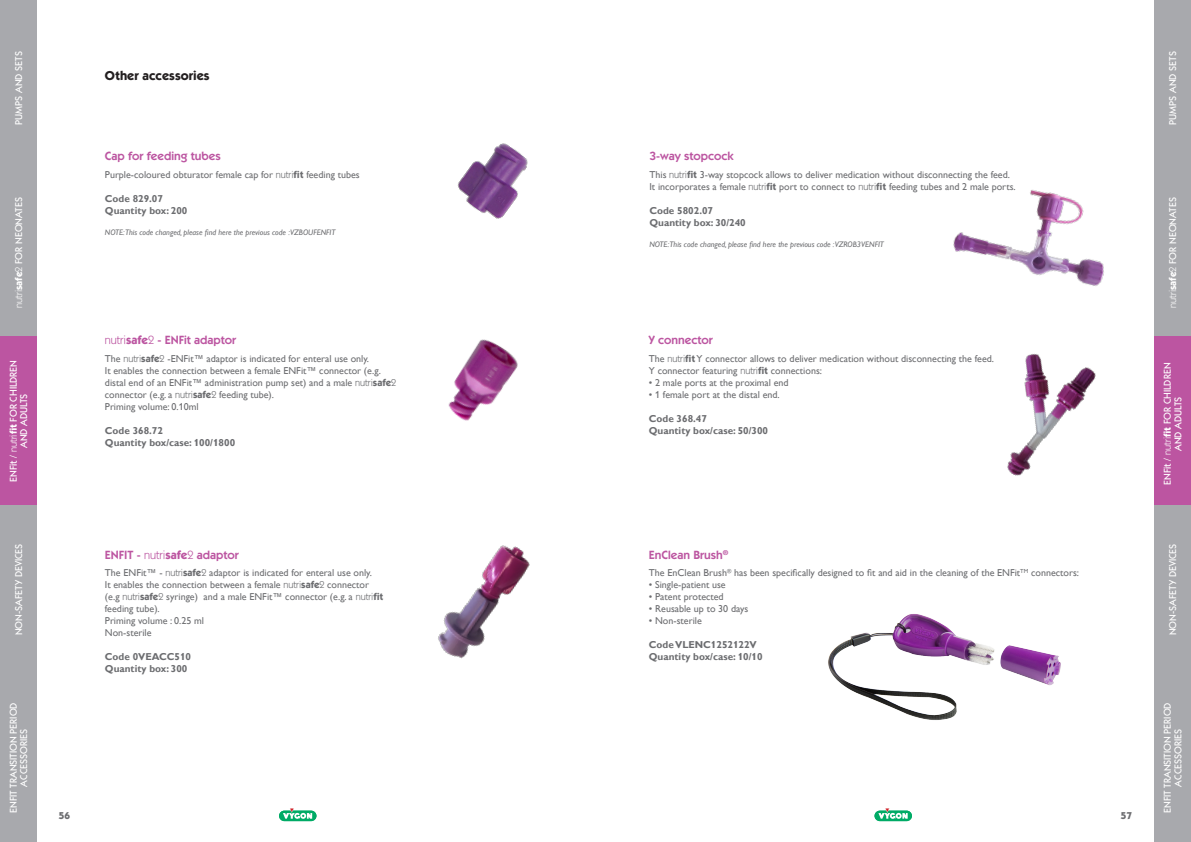
<style>
.page{position:relative;width:1191px;height:842px;background:#fff}
.page>*{position:absolute;margin:0;border:0;box-sizing:border-box;transform-origin:0 0}
.Heading_5{font:700 13px "ITC Kabel Std";color:#231f20}
.t1{font:600 12px "ITC Kabel Std";color:#bc55a1}
.t2{font:10px/12px "Gill Alt One";color:#6c6d70}
.t3{font:500 10px/10.4px "ITC Kabel Std";color:#fff;text-align:center}
.Codes_summary{font:700 10px "Gill Alt One";color:#6c6d70}
.t4{font:700 10px "ITC Kabel Std";color:#6c6d70}
.t5{font:italic 8px "Gill Alt One";color:#6c6d70}
.s1{font-weight:400}
.s2{font-weight:700}
.s3{font-family:"ITC Kabel Std"}
.s4{font-family:"ITC Kabel Std";font-weight:700}
</style>
<div class="page">
<div style="left:279px;top:811px;width:37px;height:10px;background:#00ab66;border-radius:5px"></div>
<svg style="left:283px;top:808px;width:29px;height:11px"></svg>
<div style="left:874px;top:811px;width:38px;height:10px;background:#00ab66;border-radius:5px"></div>
<svg style="left:878px;top:808px;width:29px;height:11px"></svg>
<div style="left:1154px;top:0;width:37px;height:168px;background:#a8a9ad"></div>
<div style="left:0;top:0;width:37px;height:168px;background:#a8a9ad"></div>
<div style="left:1154px;top:168px;width:37px;height:169px;background:#a8a9ad"></div>
<div style="left:0;top:168px;width:37px;height:169px;background:#a8a9ad"></div>
<div style="left:1154px;top:337px;width:37px;height:168px;background:#bc55a1"></div>
<div style="left:0;top:337px;width:37px;height:168px;background:#bc55a1"></div>
<div style="left:1154px;top:505px;width:37px;height:169px;background:#a8a9ad"></div>
<div style="left:0;top:505px;width:37px;height:169px;background:#a8a9ad"></div>
<div style="left:1154px;top:674px;width:37px;height:168px;background:#a8a9ad"></div>
<div style="left:0;top:674px;width:37px;height:168px;background:#a8a9ad"></div>
<img style="left:457px;top:143px;width:71px;height:76px">
<img style="left:448px;top:339px;width:70px;height:82px">
<img style="left:438px;top:545px;width:92px;height:114px">
<img style="left:953px;top:189px;width:151px;height:97px">
<img style="left:1007px;top:353px;width:89px;height:123px">
<img style="left:828px;top:614px;width:233px;height:106px">
<p class="t3" style="left:13px;top:125px;width:75px;rotate:-90deg">PUMPS AND SETS</p>
<p class="t3" style="left:1167px;top:125px;width:75px;rotate:-90deg">PUMPS AND SETS</p>
<p class="Heading_5" style="left:105px;top:68px;width:106px">Other accessories</p>
<p class="t3" style="left:13px;top:308px;width:112px;rotate:-90deg"><span class="s1">nutri</span><span class="s2">safe</span><span class="s1">2</span> FOR NEONATES</p>
<p class="t3" style="left:8px;top:482px;width:124px;rotate:-90deg">ENFit / <span class="s1">nutri</span><span class="s2">fit</span> FOR CHILDREN<br>AND ADULTS</p>
<p class="t1" style="left:105px;top:149px;width:118px">Cap for feeding tubes</p>
<p class="t2" style="left:105px;top:168px;width:256px">Purple-coloured obturator female cap for <span class="s3">nutri</span><span class="s4">fit</span> feeding tubes</p>
<p class="Codes_summary" style="left:105px;top:192px;width:60px">Code 829.07</p>
<p class="Codes_summary" style="left:105px;top:204px;width:84px">Quantity box: 200</p>
<p class="t5" style="left:105px;top:228px;width:232px">NOTE:This code changed, please find here the previous code :VZBOUFENFIT</p>
<p class="t1" style="left:105px;top:333px;width:133px"><span class="s1">nutri</span><span class="s2">safe</span><span class="s1">2</span> - ENFit adaptor</p>
<p class="t2" style="left:105px;top:352px;width:266px">The <span class="s3">nutri</span><span class="s4">safe</span><span class="s3">2</span> -ENFit™ adaptor is indicated for enteral use only.</p>
<p class="t2" style="left:105px;top:364px;width:293px">It enables the connection between a female ENFit™ connector (e.g. distal end of an ENFit™ administration pump set) and a male <span class="s3">nutri</span><span class="s4">safe</span><span class="s3">2 </span>connector (e.g. a <span class="s3">nutri</span><span class="s4">safe</span><span class="s3">2</span> feeding tube).</p>
<p class="t2" style="left:105px;top:400px;width:95px">Priming volume: 0.10ml</p>
<p class="Codes_summary" style="left:105px;top:424px;width:60px">Code 368.72</p>
<p class="Codes_summary" style="left:105px;top:436px;width:132px">Quantity box/case: 100/1800</p>
<p class="t1" style="left:649px;top:149px;width:85px">3-way stopcock</p>
<p class="t2" style="left:649px;top:168px;width:362px">This <span class="s3">nutri</span><span class="s4">fit</span> 3-way stopcock allows to deliver medication without disconnecting the feed.</p>
<p class="t2" style="left:649px;top:180px;width:368px">It incorporates a female <span class="s3">nutri</span><span class="s4">fit</span> port to connect to <span class="s3">nutri</span><span class="s4">fit</span> feeding tubes and 2 male ports.</p>
<p class="Codes_summary" style="left:649px;top:204px;width:65px">Code 5802.07</p>
<p class="Codes_summary" style="left:649px;top:216px;width:98px">Quantity box: 30/240</p>
<p class="t5" style="left:649px;top:240px;width:236px">NOTE:This code changed, please find here the previous code :VZROB3VENFIT</p>
<p class="t1" style="left:649px;top:333px;width:66px">Y connector</p>
<p class="t2" style="left:649px;top:352px;width:347px">The <span class="s3">nutri</span><span class="s4">fit</span> Y connector allows to deliver medication without disconnecting the feed.</p>
<p class="t2" style="left:649px;top:364px;width:175px">Y connector featuring <span class="s3">nutri</span><span class="s4">fit</span> connections:</p>
<p class="t2" style="left:649px;top:376px;width:141px">• 2 male ports at the proximal end</p>
<p class="t2" style="left:649px;top:388px;width:132px">• 1 female port at the distal end.</p>
<p class="Codes_summary" style="left:649px;top:412px;width:60px">Code 368.47</p>
<p class="Codes_summary" style="left:649px;top:424px;width:121px">Quantity box/case: 50/300</p>
<p class="t3" style="left:1167px;top:308px;width:112px;rotate:-90deg"><span class="s1">nutri</span><span class="s2">safe</span><span class="s1">2</span> FOR NEONATES</p>
<p class="t3" style="left:1162px;top:485px;width:124px;rotate:-90deg">ENFit / <span class="s1">nutri</span><span class="s2">fit</span> FOR CHILDREN<br>AND ADULTS</p>
<p class="t3" style="left:13px;top:635px;width:93px;rotate:-90deg">NON-SAFETY DEVICES</p>
<p class="t3" style="left:1167px;top:635px;width:93px;rotate:-90deg">NON-SAFETY DEVICES</p>
<p class="t1" style="left:649px;top:547px;width:81px">EnClean Brush<sup>®</sup></p>
<p class="t2" style="left:649px;top:567px;width:432px">The EnClean Brush<sup>®</sup> has been specifically designed to fit and aid in the cleaning of the ENFit<sup>TM</sup> connectors:</p>
<p class="t2" style="left:649px;top:579px;width:78px">• Single-patient use</p>
<p class="t2" style="left:649px;top:591px;width:76px">• Patent protected</p>
<p class="t2" style="left:649px;top:603px;width:101px">• Reusable up to 30 days</p>
<p class="t2" style="left:649px;top:615px;width:54px">• Non-sterile</p>
<p class="Codes_summary" style="left:649px;top:639px;width:109px">Code VLENC1252122V</p>
<p class="Codes_summary" style="left:649px;top:651px;width:115px">Quantity box/case: 10/10</p>
<p class="t1" style="left:105px;top:547px;width:135px">ENFIT - <span class="s1">nutri</span><span class="s2">safe</span><span class="s1">2</span> adaptor</p>
<p class="t2" style="left:105px;top:567px;width:268px">The ENFit™ - <span class="s3">nutri</span><span class="s4">safe</span><span class="s3">2</span> adaptor is indicated for enteral use only.</p>
<p class="t2" style="left:105px;top:579px;width:265px">It enables the connection between a female <span class="s3">nutri</span><span class="s4">safe</span><span class="s3">2</span> connector</p>
<p class="t2" style="left:105px;top:591px;width:280px">(e.g <span class="s3">nutri</span><span class="s4">safe</span><span class="s3">2</span> syringe) and a male ENFit™ connector (e.g. a <span class="s3">nutri</span><span class="s4">fit </span>feeding tube).</p>
<p class="t2" style="left:105px;top:615px;width:101px">Priming volume : 0.25 ml</p>
<p class="t2" style="left:105px;top:627px;width:48px">Non-sterile</p>
<p class="Codes_summary" style="left:105px;top:651px;width:88px">Code 0VEACC510</p>
<p class="Codes_summary" style="left:105px;top:663px;width:84px">Quantity box: 300</p>
<p class="t3" style="left:8px;top:813px;width:112px;rotate:-90deg">ENFIT TRANSITION PERIOD<br>ACCESSORIES</p>
<p class="t4" style="left:59px;top:810px;width:13px">56</p>
<p class="t4" style="left:1121px;top:810px;width:13px">57</p>
<p class="t3" style="left:1162px;top:813px;width:112px;rotate:-90deg">ENFIT TRANSITION PERIOD<br>ACCESSORIES</p>
</div>
